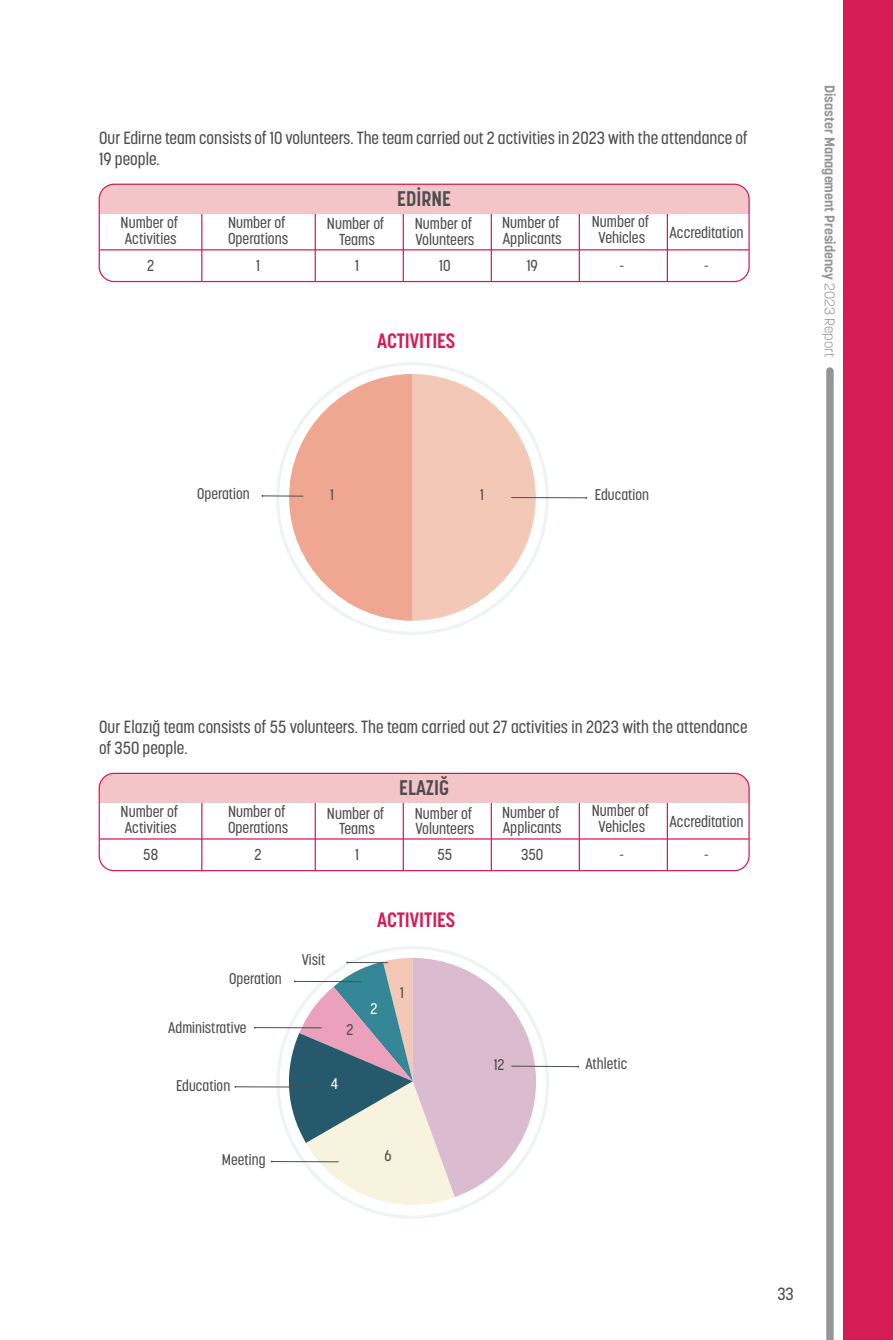
<style>
.page{position:relative;width:893px;height:1340px;background:#fff}
.page>*{position:absolute;margin:0;border:0;box-sizing:border-box;transform-origin:0 0}
.t1{font:700 21px "Korolev Condensed";color:#4d4d4f}
.t2{font:700 20.65px "Korolev Condensed";color:#d51c54}
.t3{font:500 17.5px/21px "Korolev Condensed";color:#4d4d4f}
.t4{font:500 15.75px/15.8px "Korolev Condensed";color:#4d4d4f}
.t5{font:500 15.4px "Korolev Condensed";color:#4d4d4f}
.t6{font:500 15.4px "Korolev Condensed";color:#fff}
.t7{font:700 14px "Korolev";color:#939598}
.s1{font-weight:300}
</style>
<div class="page">
<div style="left:843px;top:0;width:50px;height:1339px;background:#d51c54"></div>
<svg style="left:826px;top:367px;width:8px;height:972px;background:#9a9c9f"></svg>
<hr style="left:667px;top:211px;width:1px;height:70px;background:#d51c54">
<hr style="left:579px;top:211px;width:1px;height:70px;background:#d51c54">
<hr style="left:491px;top:211px;width:1px;height:70px;background:#d51c54">
<hr style="left:403px;top:211px;width:1px;height:70px;background:#d51c54">
<hr style="left:315px;top:211px;width:1px;height:70px;background:#d51c54">
<hr style="left:201px;top:211px;width:1px;height:70px;background:#d51c54">
<div style="left:99px;top:184px;width:650px;height:29px;background:#f3c5c8"></div>
<div style="left:99px;top:184px;width:651px;height:98px;border:1px solid #d51c54;border-radius:15px"></div>
<hr style="left:99px;top:249px;width:650px;height:1px;background:#d51c54">
<hr style="left:667px;top:800px;width:1px;height:70px;background:#d51c54">
<hr style="left:579px;top:800px;width:1px;height:70px;background:#d51c54">
<hr style="left:491px;top:800px;width:1px;height:70px;background:#d51c54">
<hr style="left:403px;top:800px;width:1px;height:70px;background:#d51c54">
<hr style="left:315px;top:800px;width:1px;height:70px;background:#d51c54">
<hr style="left:201px;top:800px;width:1px;height:70px;background:#d51c54">
<div style="left:99px;top:773px;width:650px;height:29px;background:#f3c5c8"></div>
<div style="left:99px;top:772px;width:651px;height:99px;border:1px solid #d51c54;border-radius:15px"></div>
<hr style="left:99px;top:838px;width:650px;height:1px;background:#d51c54">
<svg style="left:289px;top:374px;width:247px;height:246px"></svg>
<hr style="left:262px;top:495px;width:41px;height:1px;background:#4d4d4f">
<hr style="left:511px;top:497px;width:75px;height:1px;background:#4d4d4f">
<hr style="left:511px;top:1065px;width:67px;height:1px;background:#4d4d4f">
<hr style="left:255px;top:1027px;width:67px;height:1px;background:#4d4d4f">
<svg style="left:283px;top:957px;width:253px;height:260px"></svg>
<hr style="left:272px;top:1161px;width:67px;height:1px;background:#4d4d4f">
<hr style="left:235px;top:1086px;width:75px;height:1px;background:#4d4d4f">
<p class="t3" style="left:99px;top:127px;width:650px">Our Edirne team consists of 10 volunteers. The team carried out 2 activities in 2023 with the attendance of<br>19 people.</p>
<h1 class="t1" style="left:397px;top:186px;width:55px">EDİRNE</h1>
<p class="t4" style="left:121px;top:215px;width:59px">Number of<br>Activities</p>
<p class="t4" style="left:228px;top:215px;width:62px">Number of<br>Operations</p>
<p class="t4" style="left:327px;top:216px;width:59px;text-align:center">Number of<br>Teams</p>
<p class="t4" style="left:415px;top:216px;width:61px">Number of<br>Volunteers</p>
<p class="t4" style="left:502px;top:215px;width:61px">Number of<br>Applicants</p>
<p class="t4" style="left:592px;top:214px;width:59px;text-align:center">Number of<br>Vehicles</p>
<p class="t4" style="left:669px;top:224px;width:76px">Accreditation</p>
<p class="t4" style="left:147px;top:257px;width:9px">2</p>
<p class="t4" style="left:256px;top:257px;width:5px">1</p>
<p class="t4" style="left:355px;top:257px;width:5px">1</p>
<p class="t4" style="left:439px;top:257px;width:13px">10</p>
<p class="t4" style="left:527px;top:257px;width:13px">19</p>
<p class="t4" style="left:620px;top:257px;width:6px">-</p>
<p class="t4" style="left:704px;top:257px;width:6px">-</p>
<h2 class="t2" style="left:377px;top:328px;width:79px">ACTIVITIES</h2>
<p class="t5" style="left:197px;top:485px;width:54px">Operation</p>
<p class="t5" style="left:330px;top:486px;width:5px">1</p>
<p class="t5" style="left:480px;top:486px;width:5px">1</p>
<p class="t5" style="left:595px;top:485px;width:56px">Education</p>
<p class="t7" style="left:838px;top:85px;width:274px;rotate:90deg">Disaster Management Presidency <span class="s1">2023 Report</span></p>
<p class="t3" style="left:99px;top:716px;width:650px">Our Elazığ team consists of 55 volunteers. The team carried out 27 activities in 2023 with the attendance of 350 people.</p>
<h1 class="t1" style="left:399px;top:775px;width:52px">ELAZIĞ</h1>
<p class="t4" style="left:121px;top:803px;width:59px">Number of<br>Activities</p>
<p class="t4" style="left:228px;top:803px;width:62px">Number of<br>Operations</p>
<p class="t4" style="left:327px;top:805px;width:59px;text-align:center">Number of<br>Teams</p>
<p class="t4" style="left:415px;top:805px;width:61px">Number of<br>Volunteers</p>
<p class="t4" style="left:502px;top:804px;width:61px">Number of<br>Applicants</p>
<p class="t4" style="left:592px;top:802px;width:59px;text-align:center">Number of<br>Vehicles</p>
<p class="t4" style="left:669px;top:813px;width:76px">Accreditation</p>
<p class="t4" style="left:143px;top:846px;width:16px">58</p>
<p class="t4" style="left:255px;top:846px;width:9px">2</p>
<p class="t4" style="left:355px;top:846px;width:5px">1</p>
<p class="t4" style="left:437px;top:846px;width:16px">55</p>
<p class="t4" style="left:521px;top:846px;width:24px">350</p>
<p class="t4" style="left:620px;top:846px;width:6px">-</p>
<p class="t4" style="left:704px;top:846px;width:6px">-</p>
<h2 class="t2" style="left:377px;top:907px;width:79px">ACTIVITIES</h2>
<p class="t5" style="left:302px;top:950px;width:25px">Visit</p>
<p class="t5" style="left:229px;top:970px;width:54px">Operation</p>
<p class="t5" style="left:400px;top:983px;width:5px">1</p>
<p class="t6" style="left:370px;top:999px;width:9px">2</p>
<p class="t5" style="left:168px;top:1018px;width:80px">Administrative</p>
<p class="t5" style="left:347px;top:1020px;width:9px">2</p>
<p class="t5" style="left:494px;top:1055px;width:12px">12</p>
<p class="t5" style="left:585px;top:1054px;width:43px">Athletic</p>
<p class="t5" style="left:176px;top:1076px;width:56px">Education</p>
<p class="t6" style="left:331px;top:1074px;width:9px">4</p>
<p class="t5" style="left:222px;top:1150px;width:45px">Meeting</p>
<p class="t5" style="left:385px;top:1146px;width:9px">6</p>
<p class="t3" style="left:777px;top:1283px;width:18px">33</p>
</div>
